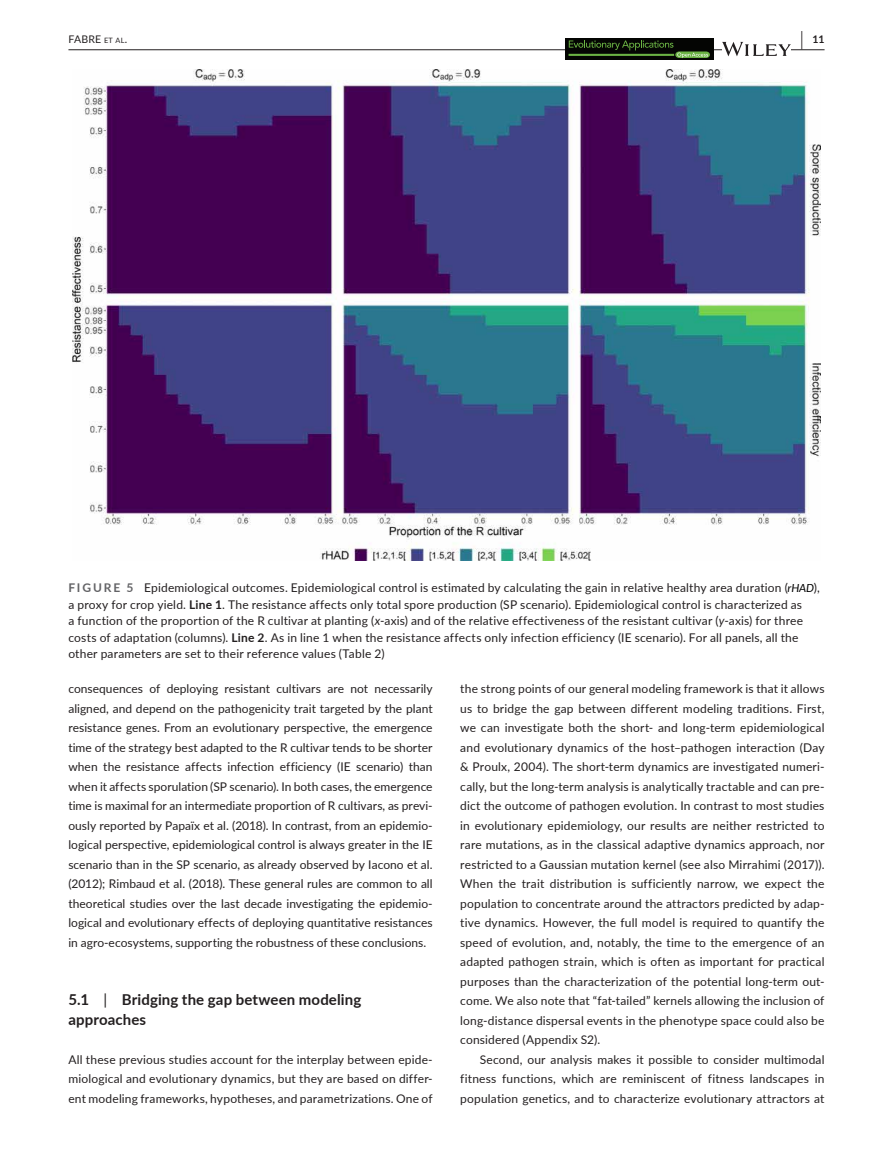
<style>
.page{position:relative;width:893px;height:1174px;background:#fff}
.page>*{position:absolute;margin:0;border:0;box-sizing:border-box;transform-origin:0 0}
.t1{font:700 15px/19.5px "Lato";letter-spacing:.01em;color:#231f20}
.t2{font:12px/19.5px "Lato";letter-spacing:.015em;color:#231f20;text-align:justify}
.t3{font:10.5px "Lato";letter-spacing:.02em;color:#231f20}
.t4{font:700 10.5px "Lato";color:#231f20}
.s1{font-size:7.35px}
.s2{font-size:19.5px}
.s3{font-weight:700;color:#636366}
.s4{font-style:italic;font-size:11.25px;color:#000}
.s5{font-weight:700}
.s6{font-style:italic}
.s7{font-weight:400}
</style>
<div class="page">
<hr style="left:68px;top:49px;width:756px;height:1px;background:#231f20">
<div style="left:565px;top:38px;width:149px;height:22px;background:#040503"></div>
<svg style="left:569px;top:40px;width:141px;height:18px"></svg>
<svg style="left:722px;top:42px;width:69px;height:14px"></svg>
<img style="left:72px;top:69px;width:749px;height:491px">
<p class="t3" style="left:68px;top:31px;width:60px">FABRE <span class="s1">et al</span>.</p>
<p class="t4" style="left:801px;top:31px;width:25px"><span class="s2">|</span> 11</p>
<p class="t2" style="left:68px;top:579px;width:753px;line-height:16.5px;text-align:left"><span class="s3">FIGURE 5</span> Epidemiological outcomes. Epidemiological control is estimated by calculating the gain in relative healthy area duration (<span class="s4">rHAD</span>), a proxy for crop yield. <span class="s5">Line 1</span>. The resistance affects only total spore production (SP scenario). Epidemiological control is characterized as<br>a function of the proportion of the R cultivar at planting (<span class="s6">x</span>-axis) and of the relative effectiveness of the resistant cultivar (<span class="s6">y</span>-axis) for three costs of adaptation (columns). <span class="s5">Line 2</span>. As in line 1 when the resistance affects only infection efficiency (IE scenario). For all panels, all the other parameters are set to their reference values (Table 2)</p>
<p class="t2" style="left:68px;top:678px;width:366px">consequences of deploying resistant cultivars are not necessarily aligned, and depend on the pathogenicity trait targeted by the plant resistance genes. From an evolutionary perspective, the emergence time of the strategy best adapted to the R cultivar tends to be shorter when the resistance affects infection efficiency (IE scenario) than when it affects sporulation (SP scenario). In both cases, the emergence time is maximal for an intermediate proportion of R cultivars, as previ&shy;ously reported by Papaïx et al. (2018). In contrast, from an epidemio&shy;logical perspective, epidemiological control is always greater in the IE scenario than in the SP scenario, as already observed by Iacono et al. (2012); Rimbaud et al. (2018). These general rules are common to all theoretical studies over the last decade investigating the epidemio&shy;logical and evolutionary effects of deploying quantitative resistances in agro-ecosystems, supporting the robustness of these conclusions.</p>
<p class="t1" style="left:68px;top:989px;width:294px">5.1 <span class="s7">|</span> Bridging the gap between modeling approaches</p>
<p class="t2" style="left:68px;top:1049px;width:366px">All these previous studies account for the interplay between epide&shy;miological and evolutionary dynamics, but they are based on differ&shy;ent modeling frameworks, hypotheses, and parametrizations. One of</p>
<p class="t2" style="left:460px;top:678px;width:366px">the strong points of our general modeling framework is that it allows us to bridge the gap between different modeling traditions. First, we can investigate both the short- and long-term epidemiological and evolutionary dynamics of the host–pathogen interaction (Day &amp; Proulx, 2004). The short-term dynamics are investigated numeri&shy;cally, but the long-term analysis is analytically tractable and can pre&shy;dict the outcome of pathogen evolution. In contrast to most studies in evolutionary epidemiology, our results are neither restricted to rare mutations, as in the classical adaptive dynamics approach, nor restricted to a Gaussian mutation kernel (see also Mirrahimi (2017)).<br>When the trait distribution is sufficiently narrow, we expect the population to concentrate around the attractors predicted by adap&shy;tive dynamics. However, the full model is required to quantify the speed of evolution, and, notably, the time to the emergence of an adapted pathogen strain, which is often as important for practical purposes than the characterization of the potential long-term out&shy;come. We also note that “fat-tailed” kernels allowing the inclusion of long-distance dispersal events in the phenotype space could also be considered (Appendix S2).</p>
<p class="t2" style="left:460px;top:1049px;width:366px;text-indent:20px">Second, our analysis makes it possible to consider multimodal fitness functions, which are reminiscent of fitness landscapes in population genetics, and to characterize evolutionary attractors at</p>
</div>
